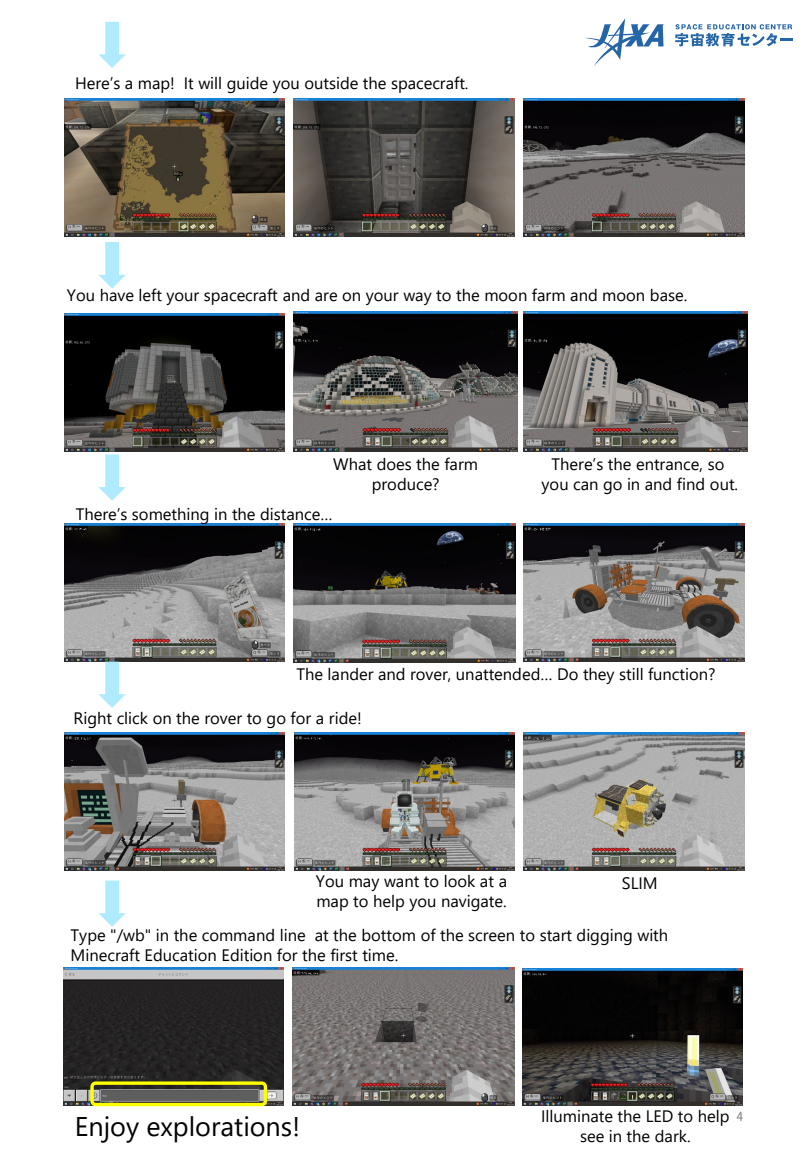
<style>
.page{position:relative;width:810px;height:1170px;background:#fff}
.page>*{position:absolute;margin:0;border:0;box-sizing:border-box;transform-origin:0 0}
.t1{font:27px "Segoe UI";color:#000}
.t2{font:16.5px/19.8px "Segoe UI";color:#000;text-align:center}
.t3{font:13.5px "MS UI Gothic";color:#898989}
</style>
<div class="page">
<img style="left:64px;top:99px;width:221px;height:138px">
<img style="left:294px;top:99px;width:221px;height:138px">
<img style="left:523px;top:99px;width:221px;height:138px">
<svg style="left:98px;top:22px;width:28px;height:46px"></svg>
<svg style="left:99px;top:242px;width:27px;height:47px"></svg>
<img style="left:64px;top:314px;width:221px;height:137px">
<img style="left:294px;top:312px;width:224px;height:139px">
<img style="left:523px;top:312px;width:224px;height:139px">
<svg style="left:98px;top:454px;width:28px;height:47px"></svg>
<img style="left:64px;top:523px;width:221px;height:138px">
<img style="left:64px;top:732px;width:221px;height:138px">
<img style="left:294px;top:524px;width:222px;height:139px">
<img style="left:523px;top:523px;width:221px;height:138px">
<img style="left:523px;top:732px;width:221px;height:138px">
<img style="left:294px;top:732px;width:221px;height:138px">
<svg style="left:98px;top:662px;width:28px;height:46px"></svg>
<img style="left:63px;top:967px;width:221px;height:138px">
<svg style="left:98px;top:881px;width:28px;height:46px"></svg>
<div style="left:90px;top:1081px;width:177px;height:25px;border:3px solid #ff0;border-radius:4px"></div>
<img style="left:293px;top:967px;width:222px;height:139px">
<img style="left:522px;top:968px;width:221px;height:138px">
<svg style="left:585px;top:18px;width:79px;height:48px"></svg>
<svg style="left:675px;top:24px;width:117px;height:23px"></svg>
<p class="t2" style="left:75px;top:72px;width:395px">Here’s a map! It will guide you outside the spacecraft.</p>
<p class="t2" style="left:67px;top:284px;width:622px">You have left your spacecraft and are on your way to the moon farm and moon base.</p>
<p class="t2" style="left:333px;top:453px;width:146px">What does the farm produce?</p>
<p class="t2" style="left:76px;top:503px;width:258px">There’s something in the distance…</p>
<p class="t2" style="left:542px;top:453px;width:198px">There’s the entrance, so you can go in and find out.</p>
<p class="t2" style="left:296px;top:663px;width:421px">The lander and rover, unattended… Do they still function?</p>
<p class="t2" style="left:74px;top:706px;width:290px">Right click on the rover to go for a ride!</p>
<p class="t2" style="left:316px;top:870px;width:193px;text-align:left">You may want to look at a map to help you navigate.</p>
<p class="t2" style="left:622px;top:872px;width:37px">SLIM</p>
<p class="t2" style="left:71px;top:924px;width:599px;text-align:left">Type "/wb" in the command line at the bottom of the screen to start digging with<br>Minecraft Education Edition for the first time.</p>
<p class="t2" style="left:541px;top:1105px;width:190px">Illuminate the LED to help see in the dark.</p>
<h1 class="t1" style="left:75px;top:1101px;width:227px">Enjoy explorations!</h1>
<p class="t3" style="left:737px;top:1110px;width:8px">4</p>
</div>
